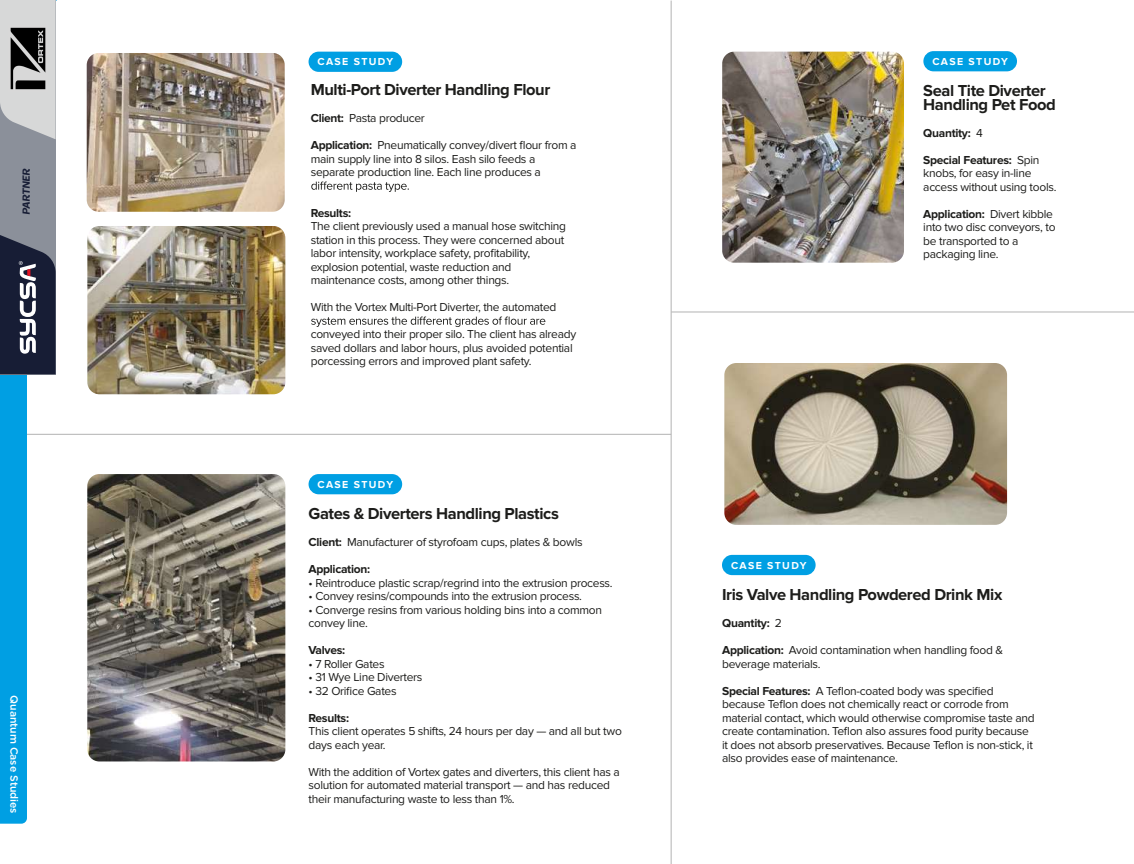
<style>
.page{position:relative;width:1134px;height:864px;background:#fff}
.page>*{position:absolute;margin:0;border:0;box-sizing:border-box;transform-origin:0 0}
.t1{font:700 16.5px/13.5px "Proxima Nova";letter-spacing:-.025em;color:#1d1d1b}
.t2{font:12px/13.5px "Proxima Nova";letter-spacing:-.025em;color:#1d1d1b}
.t3{font:700 12px "Proxima Nova";letter-spacing:-.025em;color:#1d1d1b}
.t4{font:700 10.5px "Proxima Nova";letter-spacing:.125em;color:#fff}
.t5{font:500 10.5px "Gotham";letter-spacing:-.01em;color:#fff}
.t6{font:italic 700 9.6px "Pais Alt";color:#171d35}
.s1{font-weight:700}
.s2{font-weight:400}
</style>
<div class="page">
<hr style="left:16px;top:434px;width:655px;height:1px;background:#b2b2b2">
<hr style="left:671px;top:312px;width:463px;height:1px;background:#b2b2b2">
<hr style="left:671px;top:1px;width:1px;height:863px;background:#b2b2b2">
<div style="left:309px;top:474px;width:93px;height:20px;background:#009fe3;border-radius:10px"></div>
<div style="left:309px;top:52px;width:93px;height:20px;background:#009fe3;border-radius:10px"></div>
<img style="left:87px;top:226px;width:198px;height:168px">
<img style="left:722px;top:52px;width:182px;height:211px">
<svg style="left:311px;top:182px;width:98px;height:10px"></svg>
<svg style="left:311px;top:317px;width:234px;height:10px"></svg>
<div style="left:923px;top:51px;width:94px;height:20px;background:#009fe3;border-radius:10px"></div>
<img style="left:87px;top:474px;width:198px;height:287px">
<img style="left:724px;top:363px;width:283px;height:162px">
<div style="left:722px;top:555px;width:94px;height:20px;background:#009fe3;border-radius:10px"></div>
<img style="left:87px;top:53px;width:198px;height:159px">
<svg style="left:0;top:0;width:73px;height:824px"></svg>
<img style="left:8px;top:25px;width:39px;height:66px">
<p class="t6" style="left:20px;top:215px;width:48px;rotate:-90deg">PARTNER</p>
<p class="t5" style="left:21px;top:695px;width:120px;rotate:90deg">Quantum Case Studies</p>
<p class="t4" style="left:318px;top:56px;width:77px">CASE STUDY</p>
<h1 class="t1" style="left:311px;top:83px;width:241px">Multi-Port Diverter Handling Flour</h1>
<p class="t2" style="left:311px;top:112px;width:116px"><span class="s1">Client:</span> Pasta producer</p>
<p class="t2" style="left:311px;top:139px;width:267px"><span class="s1">Application:</span> Pneumatically convey/divert flour from a main supply line into 8 silos. Eash silo feeds a separate production line. Each line produces a</p>
<p class="t3" style="left:311px;top:206px;width:42px">Results:</p>
<p class="t2" style="left:311px;top:220px;width:257px">The client previously used a manual hose switching station in this process. They were concerned about labor intensity, workplace safety, profitability, explosion potential, waste reduction and maintenance costs, among other things.</p>
<p class="t2" style="left:311px;top:301px;width:247px">With the Vortex Multi-Port Diverter, the automated</p>
<p class="t2" style="left:311px;top:328px;width:267px">conveyed into their proper silo. The client has already saved dollars and labor hours, plus avoided potential porcessing errors and improved plant safety.</p>
<p class="t4" style="left:318px;top:478px;width:77px">CASE STUDY</p>
<h1 class="t1" style="left:309px;top:507px;width:252px">Gates &amp; Diverters Handling Plastics</h1>
<p class="t2" style="left:309px;top:536px;width:276px"><span class="s1">Client:</span> Manufacturer of styrofoam cups, plates &amp; bowls</p>
<p class="t3" style="left:309px;top:562px;width:63px">Application:</p>
<p class="t2" style="left:309px;top:576px;width:306px">• Reintroduce plastic scrap/regrind into the extrusion process.</p>
<p class="t2" style="left:309px;top:590px;width:275px">• Convey resins/compounds into the extrusion process.</p>
<p class="t2" style="left:309px;top:603px;width:295px">• Converge resins from various holding bins into a common convey line.</p>
<p class="t3" style="left:309px;top:643px;width:38px">Valves:</p>
<p class="t2" style="left:309px;top:657px;width:78px">• 7 Roller Gates</p>
<p class="t2" style="left:309px;top:671px;width:115px">• 31 Wye Line Diverters</p>
<p class="t2" style="left:309px;top:684px;width:90px">• 32 Orifice Gates</p>
<p class="t3" style="left:309px;top:711px;width:42px">Results:</p>
<p class="t2" style="left:309px;top:725px;width:315px">This client operates 5 shifts, 24 hours per day — and all but two days each year.</p>
<p class="t2" style="left:309px;top:765px;width:313px">With the addition of Vortex gates and diverters, this client has a solution for automated material transport — and has reduced their manufacturing waste to less than 1%.</p>
<p class="t4" style="left:932px;top:55px;width:77px">CASE STUDY</p>
<h1 class="t1" style="left:923px;top:84px;width:134px">Seal Tite Diverter<br>Handling Pet Food</h1>
<p class="t3" style="left:923px;top:126px;width:61px">Quantity: <span class="s2">4</span></p>
<p class="t2" style="left:923px;top:153px;width:135px"><span class="s1">Special Features:</span> Spin knobs, for easy in-line access without using tools.</p>
<p class="t2" style="left:923px;top:207px;width:134px"><span class="s1">Application:</span> Divert kibble into two disc conveyors, to be transported to a packaging line.</p>
<p class="t4" style="left:731px;top:559px;width:77px">CASE STUDY</p>
<h1 class="t1" style="left:722px;top:588px;width:282px">Iris Valve Handling Powdered Drink Mix</h1>
<p class="t3" style="left:722px;top:616px;width:61px">Quantity: <span class="s2">2</span></p>
<p class="t2" style="left:722px;top:644px;width:282px"><span class="s1">Application:</span> Avoid contamination when handling food &amp; beverage materials.</p>
<p class="t2" style="left:722px;top:684px;width:314px"><span class="s1">Special Features:</span> A Teflon-coated body was specified because Teflon does not chemically react or corrode from material contact, which would otherwise compromise taste and create contamination. Teflon also assures food purity because it does not absorb preservatives. Because Teflon is non-stick, it also provides ease of maintenance.</p>
</div>
